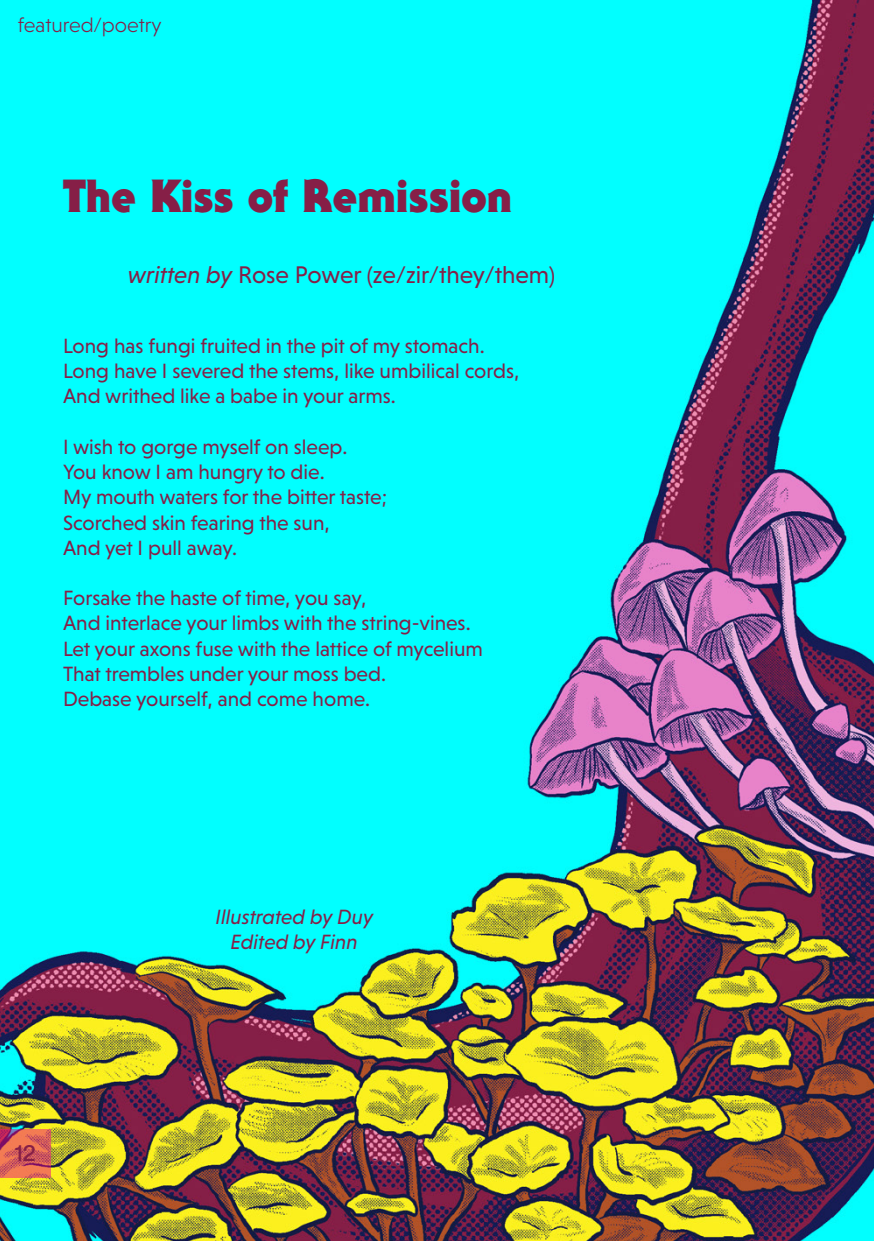
<style>
.page{position:relative;width:874px;height:1241px;background:#fff}
.page>*{position:absolute;margin:0;border:0;box-sizing:border-box;transform-origin:0 0}
.t1{font:900 45.5px "Serif Gothic Std";color:#861f47}
.t2{font:24.5px "Niveau Grotesk";color:#861f47}
.t3{font:500 22.75px "PP Neue Montreal";color:#861f47}
.t4{font:21px/25.2px "Niveau Grotesk";color:#861f47}
.t5{font:italic 21px/25.2px "Niveau Grotesk";color:#861f47;text-align:center}
.t6{font:300 21px "Niveau Grotesk";color:#861f47}
.s1{font-style:italic}
</style>
<div class="page">
<img style="left:0;top:0;width:873px;height:1240px">
<svg style="left:0;top:1129px;width:51px;height:48px;background:#d76259"></svg>
<hr style="left:873px;top:0;width:1px;height:1240px;background:#0fd2b0">
<p class="t6" style="left:18px;top:13px;width:145px">featured/poetry</p>
<h1 class="t1" style="left:63px;top:167px;width:450px">The Kiss of Remission</h1>
<p class="t2" style="left:128px;top:261px;width:428px"><span class="s1">written by</span> Rose Power (ze/zir/they/them)</p>
<p class="t4" style="left:63px;top:333px;width:457px">Long has fungi fruited in the pit of my stomach.<br>Long have I severed the stems, like umbilical cords,<br>And writhed like a babe in your arms.</p>
<p class="t4" style="left:63px;top:434px;width:325px">I wish to gorge myself on sleep.<br>You know I am hungry to die.<br>My mouth waters for the bitter taste;<br>Scorched skin fearing the sun,<br>And yet I pull away.</p>
<p class="t4" style="left:63px;top:585px;width:421px">Forsake the haste of time, you say,<br>And interlace your limbs with the string-vines.<br>Let your axons fuse with the lattice of mycelium That trembles under your moss bed.<br>Debase yourself, and come home.</p>
<p class="t3" style="left:15px;top:1139px;width:22px">12</p>
<p class="t5" style="left:215px;top:904px;width:159px">Illustrated by Duy<br>Edited by Finn</p>
</div>
